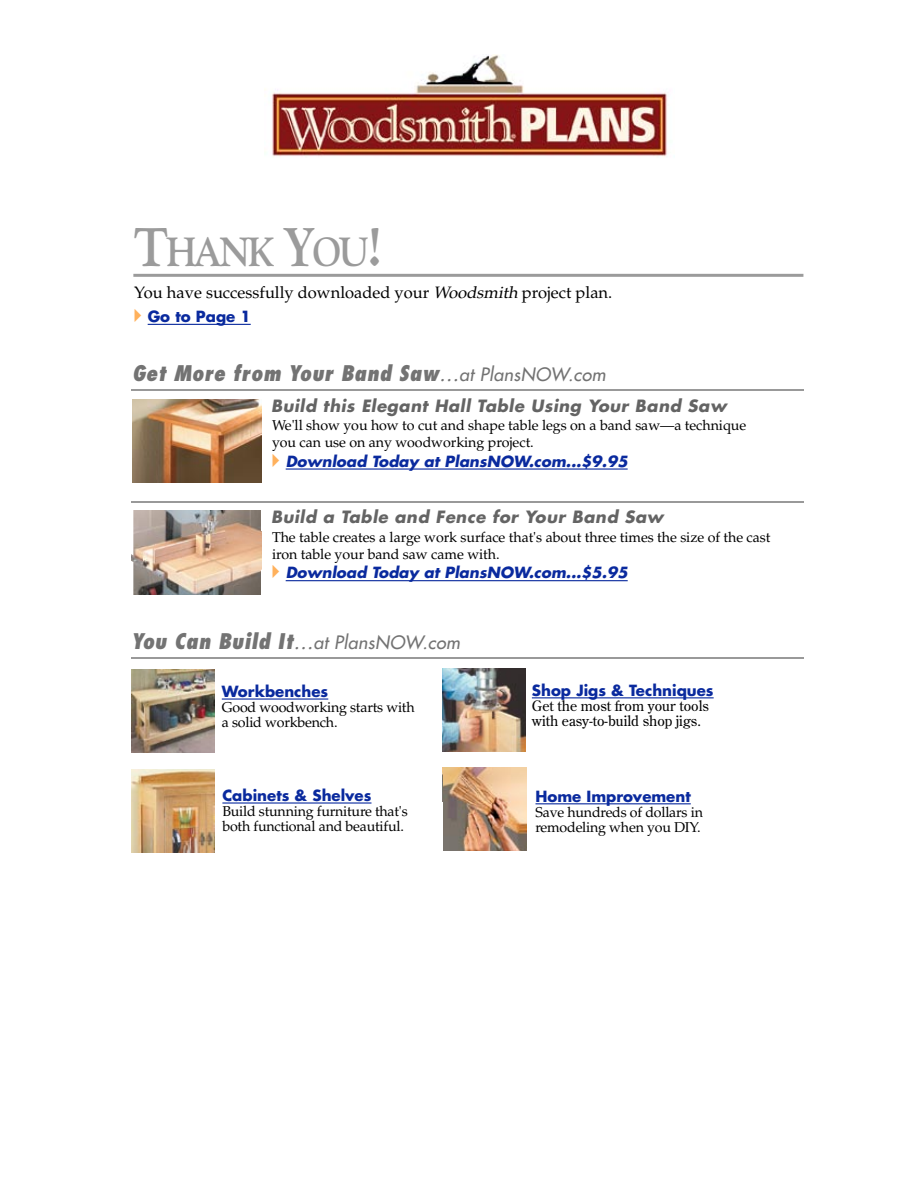
<style>
.page{position:relative;width:918px;height:1188px;background:#fff}
.page>*{position:absolute;margin:0;border:0;box-sizing:border-box;transform-origin:0 0}
.t1{font:700 40.5px "Goudy";letter-spacing:-.065em;color:#9b9b9b;scale:.9 1}
.t2{font:italic 800 condensed 21px "Futura";letter-spacing:.03em;color:#737373}
.t3{font:italic 18px "Futura";letter-spacing:.02em;color:#737373}
.t4{font:italic 700 16.5px "Futura";letter-spacing:.03em;color:#646464}
.t5{font:16.5px "Palatino";color:#010101}
.t6{font:italic 700 15px "Futura";color:#0a2a9e}
.t7{font:700 15px "Futura";color:#0a2a9e}
.t8{font:14.25px/15px "Palatino";letter-spacing:-.005em;color:#000}
.t9{font:14.25px/15px "Century Old Style";color:#000}
.s1{font-size:54px}
.s2{font-style:italic}
.s3{color:#ffb15c}
.s4{font-weight:400;font-stretch:normal}
.s5{font-weight:400;font-stretch:normal;font-size:18px}
.s6{font-weight:800;font-stretch:condensed;font-size:21px}
.s7{font-size:21px}
</style>
<div class="page">
<img style="left:272px;top:54px;width:395px;height:103px">
<hr style="left:133px;top:274px;width:670px;height:3px;background:#9b9b9b">
<hr style="left:148px;top:324px;width:103px;height:1px;background:#0a2a9e">
<hr style="left:286px;top:468px;width:342px;height:2px;background:#0a2a9e">
<img style="left:132px;top:399px;width:129px;height:84px">
<hr style="left:131px;top:390px;width:673px;height:1px;background:#999">
<img style="left:131px;top:769px;width:83px;height:83px">
<hr style="left:222px;top:698px;width:106px;height:2px;background:#0a2a9e">
<img style="left:442px;top:668px;width:83px;height:83px">
<hr style="left:532px;top:697px;width:182px;height:1px;background:#0a2a9e">
<hr style="left:222px;top:802px;width:149px;height:2px;background:#0a2a9e">
<hr style="left:536px;top:803px;width:155px;height:1px;background:#0a2a9e">
<img style="left:443px;top:767px;width:49px;height:34px">
<img style="left:444px;top:768px;width:83px;height:82px">
<hr style="left:131px;top:657px;width:673px;height:2px;background:#999">
<svg style="left:131px;top:669px;width:83px;height:83px"></svg>
<img style="left:132px;top:670px;width:82px;height:82px">
<hr style="left:286px;top:580px;width:342px;height:1px;background:#0a2a9e">
<img style="left:132px;top:511px;width:129px;height:84px">
<hr style="left:131px;top:501px;width:673px;height:2px;background:#999">
<h1 class="t1" style="left:133px;top:227px;width:279px"><span class="s1">T</span>HANK <span class="s1">Y</span>OU<span class="s1">!</span></h1>
<p class="t5" style="left:134px;top:283px;width:480px">You have successfully downloaded your <span class="s2">Woodsmith</span> project plan.</p>
<p class="t7" style="left:127px;top:306px;width:126px"><span class="s3">✔</span>Go to Page 1</p>
<h2 class="t2" style="left:132px;top:360px;width:475px">Get More from Your Band Saw<span class="s4">...</span><span class="s5">at PlansNOW.com</span></h2>
<p class="t4" style="left:271px;top:394px;width:457px">Build this Elegant Hall Table Using Your Band Saw</p>
<p class="t8" style="left:272px;top:417px;width:476px;line-height:17.1px">We'll show you how to cut and shape table legs on a band saw—a technique you can use on any woodworking project.</p>
<p class="t6" style="left:265px;top:451px;width:364px"><span class="s3">✔</span>Download Today at PlansNOW.com...$9.95</p>
<p class="t4" style="left:271px;top:506px;width:394px">Build a Table and Fence for Your Band Saw</p>
<p class="t8" style="left:272px;top:529px;width:500px;line-height:17.1px">The table creates a large work surface that's about three times the size of the cast iron table your band saw came with.</p>
<p class="t6" style="left:265px;top:562px;width:365px"><span class="s3">✔</span>Download Today at PlansNOW.com...$5.95</p>
<p class="t3" style="left:131px;top:631px;width:330px"><span class="s6">You Can Build It</span><span class="s7">...</span>at PlansNOW.com</p>
<p class="t7" style="left:222px;top:681px;width:108px">Workbenches</p>
<p class="t8" style="left:222px;top:700px;width:194px">Good woodworking starts with a solid workbench.</p>
<p class="t7" style="left:222px;top:785px;width:151px">Cabinets &amp; Shelves</p>
<p class="t8" style="left:222px;top:804px;width:187px">Build stunning furniture that's both functional and beautiful.</p>
<p class="t7" style="left:532px;top:680px;width:183px">Shop Jigs &amp; Techniques</p>
<p class="t9" style="left:532px;top:698px;width:179px">Get the most from your tools with easy-to-build shop jigs.</p>
<p class="t7" style="left:536px;top:786px;width:157px">Home Improvement</p>
<p class="t8" style="left:536px;top:804px;width:169px">Save hundreds of dollars in remodeling when you DIY.</p>
</div>
